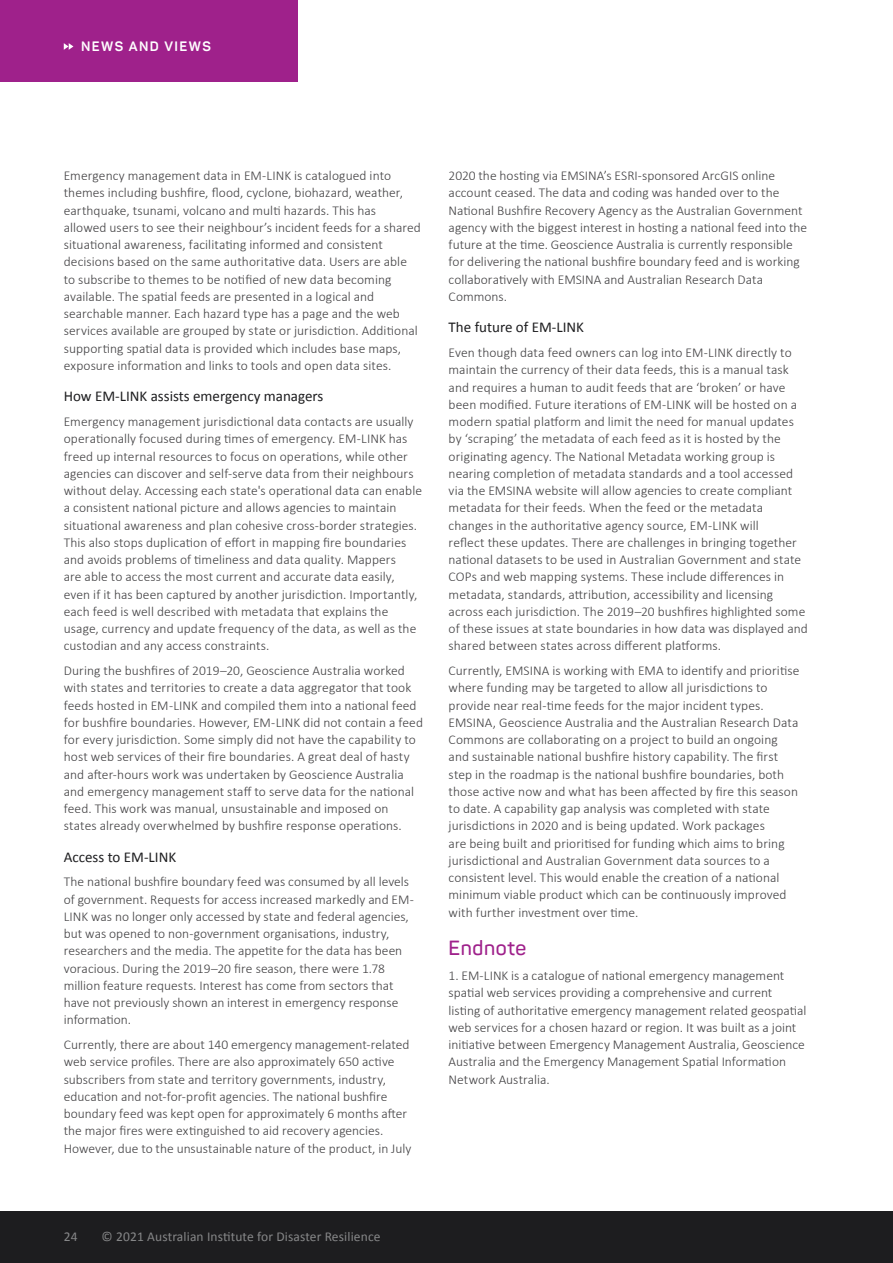
<style>
.page{position:relative;width:893px;height:1263px;background:#fff}
.page>*{position:absolute;margin:0;border:0;box-sizing:border-box;transform-origin:0 0}
.Heading_2_-_N_V{font:600 20.25px "Panton";letter-spacing:.03em;color:#9f218b}
.Heading_4{font:15px "Calibri";color:#1d1d1f}
.Body{font:300 13.5px/17.2px "Calibri";letter-spacing:.005em;color:#414042}
.t1{font:13.5px "Calibri";letter-spacing:.01em;color:#868788}
.t2{font:700 13.5px "Panton";letter-spacing:.11em;color:#fff}
</style>
<div class="page">
<div style="left:0;top:1212px;width:893px;height:51px;background:#1d1d1f"></div>
<div style="left:0;top:0;width:298px;height:81px;background:#9f218b"></div>
<svg style="left:64px;top:43px;width:9px;height:7px"></svg>
<p class="t2" style="left:81px;top:38px;width:131px">NEWS AND VIEWS</p>
<p class="Body" style="left:64px;top:167px;width:359px">Emergency management data in EM-LINK is catalogued into themes including bushfire, flood, cyclone, biohazard, weather, earthquake, tsunami, volcano and multi hazards. This has allowed users to see their neighbour’s incident feeds for a shared situational awareness, facilitating informed and consistent decisions based on the same authoritative data. Users are able to subscribe to themes to be notified of new data becoming available. The spatial feeds are presented in a logical and searchable manner. Each hazard type has a page and the web services available are grouped by state or jurisdiction. Additional supporting spatial data is provided which includes base maps, exposure information and links to tools and open data sites.</p>
<h4 class="Heading_4" style="left:64px;top:386px;width:261px">How EM-LINK assists emergency managers</h4>
<p class="Body" style="left:64px;top:413px;width:360px">Emergency management jurisdictional data contacts are usually operationally focused during times of emergency. EM-LINK has freed up internal resources to focus on operations, while other agencies can discover and self-serve data from their neighbours without delay. Accessing each state's operational data can enable a consistent national picture and allows agencies to maintain situational awareness and plan cohesive cross-border strategies.<br>This also stops duplication of effort in mapping fire boundaries and avoids problems of timeliness and data quality. Mappers<br>are able to access the most current and accurate data easily, even if it has been captured by another jurisdiction. Importantly, each feed is well described with metadata that explains the usage, currency and update frequency of the data, as well as the custodian and any access constraints.</p>
<p class="Body" style="left:64px;top:662px;width:361px">During the bushfires of 2019–20, Geoscience Australia worked with states and territories to create a data aggregator that took feeds hosted in EM-LINK and compiled them into a national feed for bushfire boundaries. However, EM-LINK did not contain a feed for every jurisdiction. Some simply did not have the capability to host web services of their fire boundaries. A great deal of hasty and after-hours work was undertaken by Geoscience Australia and emergency management staff to serve data for the national feed. This work was manual, unsustainable and imposed on states already overwhelmed by bushfire response operations.</p>
<h4 class="Heading_4" style="left:64px;top:846px;width:114px">Access to EM-LINK</h4>
<p class="Body" style="left:64px;top:873px;width:351px">The national bushfire boundary feed was consumed by all levels of government. Requests for access increased markedly and EM-LINK was no longer only accessed by state and federal agencies, but was opened to non-government organisations, industry, researchers and the media. The appetite for the data has been voracious. During the 2019–20 fire season, there were 1.78 million feature requests. Interest has come from sectors that have not previously shown an interest in emergency response information.</p>
<p class="Body" style="left:64px;top:1036px;width:349px">Currently, there are about 140 emergency management-related web service profiles. There are also approximately 650 active subscribers from state and territory governments, industry, education and not-for-profit agencies. The national bushfire boundary feed was kept open for approximately 6 months after the major fires were extinguished to aid recovery agencies.<br>However, due to the unsustainable nature of the product, in July</p>
<p class="Body" style="left:449px;top:167px;width:360px">2020 the hosting via EMSINA’s ESRI-sponsored ArcGIS online account ceased. The data and coding was handed over to the National Bushfire Recovery Agency as the Australian Government agency with the biggest interest in hosting a national feed into the future at the time. Geoscience Australia is currently responsible for delivering the national bushfire boundary feed and is working collaboratively with EMSINA and Australian Research Data Commons.</p>
<h4 class="Heading_4" style="left:449px;top:317px;width:137px">The future of EM-LINK</h4>
<p class="Body" style="left:449px;top:344px;width:361px">Even though data feed owners can log into EM-LINK directly to maintain the currency of their data feeds, this is a manual task and requires a human to audit feeds that are ‘broken’ or have been modified. Future iterations of EM-LINK will be hosted on a modern spatial platform and limit the need for manual updates by ‘scraping’ the metadata of each feed as it is hosted by the originating agency. The National Metadata working group is nearing completion of metadata standards and a tool accessed via the EMSINA website will allow agencies to create compliant metadata for their feeds. When the feed or the metadata changes in the authoritative agency source, EM-LINK will<br>reflect these updates. There are challenges in bringing together national datasets to be used in Australian Government and state COPs and web mapping systems. These include differences in metadata, standards, attribution, accessibility and licensing across each jurisdiction. The 2019–20 bushfires highlighted some of these issues at state boundaries in how data was displayed and shared between states across different platforms.</p>
<p class="Body" style="left:449px;top:662px;width:352px">Currently, EMSINA is working with EMA to identify and prioritise where funding may be targeted to allow all jurisdictions to provide near real-time feeds for the major incident types.<br>EMSINA, Geoscience Australia and the Australian Research Data Commons are collaborating on a project to build an ongoing and sustainable national bushfire history capability. The first step in the roadmap is the national bushfire boundaries, both those active now and what has been affected by fire this season to date. A capability gap analysis was completed with state jurisdictions in 2020 and is being updated. Work packages<br>are being built and prioritised for funding which aims to bring jurisdictional and Australian Government data sources to a consistent level. This would enable the creation of a national minimum viable product which can be continuously improved with further investment over time.</p>
<h2 class="Heading_2_-_N_V" style="left:449px;top:936px;width:79px">Endnote</h2>
<p class="Body" style="left:449px;top:967px;width:359px">1. EM-LINK is a catalogue of national emergency management spatial web services providing a comprehensive and current listing of authoritative emergency management related geospatial web services for a chosen hazard or region. It was built as a joint initiative between Emergency Management Australia, Geoscience Australia and the Emergency Management Spatial Information Network Australia.</p>
<p class="t1" style="left:64px;top:1227px;width:15px">24</p>
<p class="t1" style="left:102px;top:1227px;width:280px">© 2021 Australian Institute for Disaster Resilience</p>
</div>
